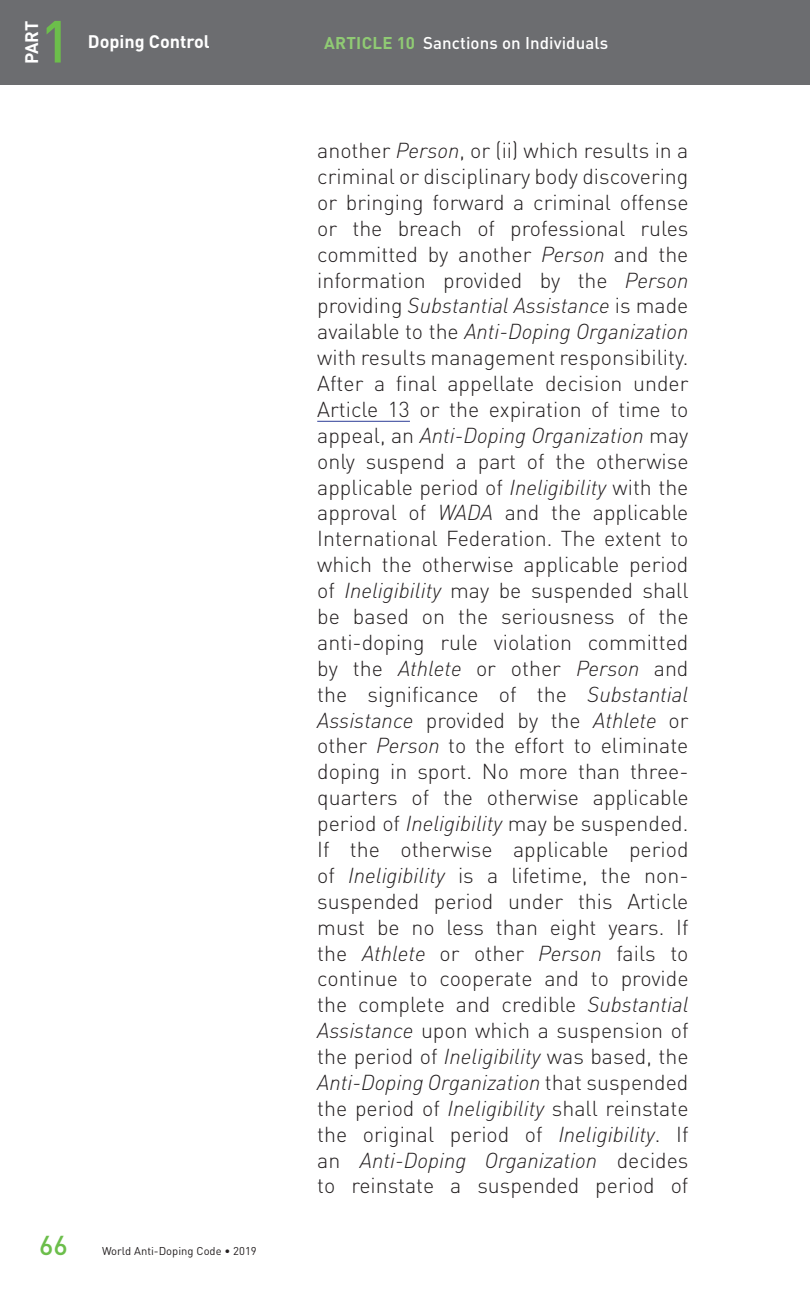
<style>
.page{position:relative;width:810px;height:1296px;background:#fff}
.page>*{position:absolute;margin:0;border:0;box-sizing:border-box;transform-origin:0 0}
.t1{font:500 58.5px "DINOT";color:#6cbe4b}
.t2{font:500 27px "DINOT";color:#6cbe4b}
.t3{font:300 21.38px/25.9px "DINOT";color:#231f20;text-align:justify}
.t4{font:700 18px "DINOT";color:#fff}
.t5{font:500 16.88px "DINOT";letter-spacing:.005em;color:#fff}
.t6{font:11.25px "DINOT";color:#231f20}
.s1{font-weight:700;color:#90cb74}
.s2{font-style:italic}
</style>
<div class="page">
<div style="left:0;top:0;width:810px;height:85px;background:#6c6d70"></div>
<hr style="left:317px;top:421px;width:93px;height:1px;background:#4553a3">
<p class="t4" style="left:20px;top:64px;width:45px;rotate:-90deg">PART</p>
<h1 class="t1" style="left:40px;top:2px;width:33px">1</h1>
<p class="t4" style="left:88px;top:29px;width:123px">Doping Control</p>
<p class="t2" style="left:39px;top:1227px;width:30px">66</p>
<p class="t6" style="left:102px;top:1243px;width:156px">World Anti-Doping Code • 2019</p>
<p class="t5" style="left:324px;top:31px;width:286px"><span class="s1">ARTICLE 10</span> Sanctions on Individuals</p>
<p class="t3" style="left:317px;top:137px;width:373px">another <span class="s2">Person</span>, or (ii) which results in a criminal or disciplinary body discovering or bringing forward a criminal offense or the breach of professional rules committed by another <span class="s2">Person</span> and the information provided by the <span class="s2">Person </span>providing <span class="s2">Substantial Assistance</span> is made available to the <span class="s2">Anti-Doping Organization </span>with results management responsibility.<br>After a final appellate decision under Article 13 or the expiration of time to appeal, an <span class="s2">Anti-Doping Organization</span> may only suspend a part of the otherwise applicable period of <span class="s2">Ineligibility</span> with the approval of <span class="s2">WADA</span> and the applicable International Federation. The extent to which the otherwise applicable period of <span class="s2">Ineligibility</span> may be suspended shall be based on the seriousness of the anti-doping rule violation committed by the <span class="s2">Athlete</span> or other <span class="s2">Person</span> and the significance of the <span class="s2">Substantial Assistance</span> provided by the <span class="s2">Athlete</span> or other <span class="s2">Person</span> to the effort to eliminate doping in sport. No more than three&shy;quarters of the otherwise applicable period of <span class="s2">Ineligibility</span> may be suspended.<br>If the otherwise applicable period of <span class="s2">Ineligibility</span> is a lifetime, the non&shy;suspended period under this Article must be no less than eight years. If the <span class="s2">Athlete</span> or other <span class="s2">Person</span> fails to continue to cooperate and to provide the complete and credible <span class="s2">Substantial Assistance</span> upon which a suspension of the period of <span class="s2">Ineligibility</span> was based, the <span class="s2">Anti-Doping Organization</span> that suspended the period of <span class="s2">Ineligibility</span> shall reinstate the original period of <span class="s2">Ineligibility</span>. If an <span class="s2">Anti-Doping Organization</span> decides to reinstate a suspended period of</p>
</div>
